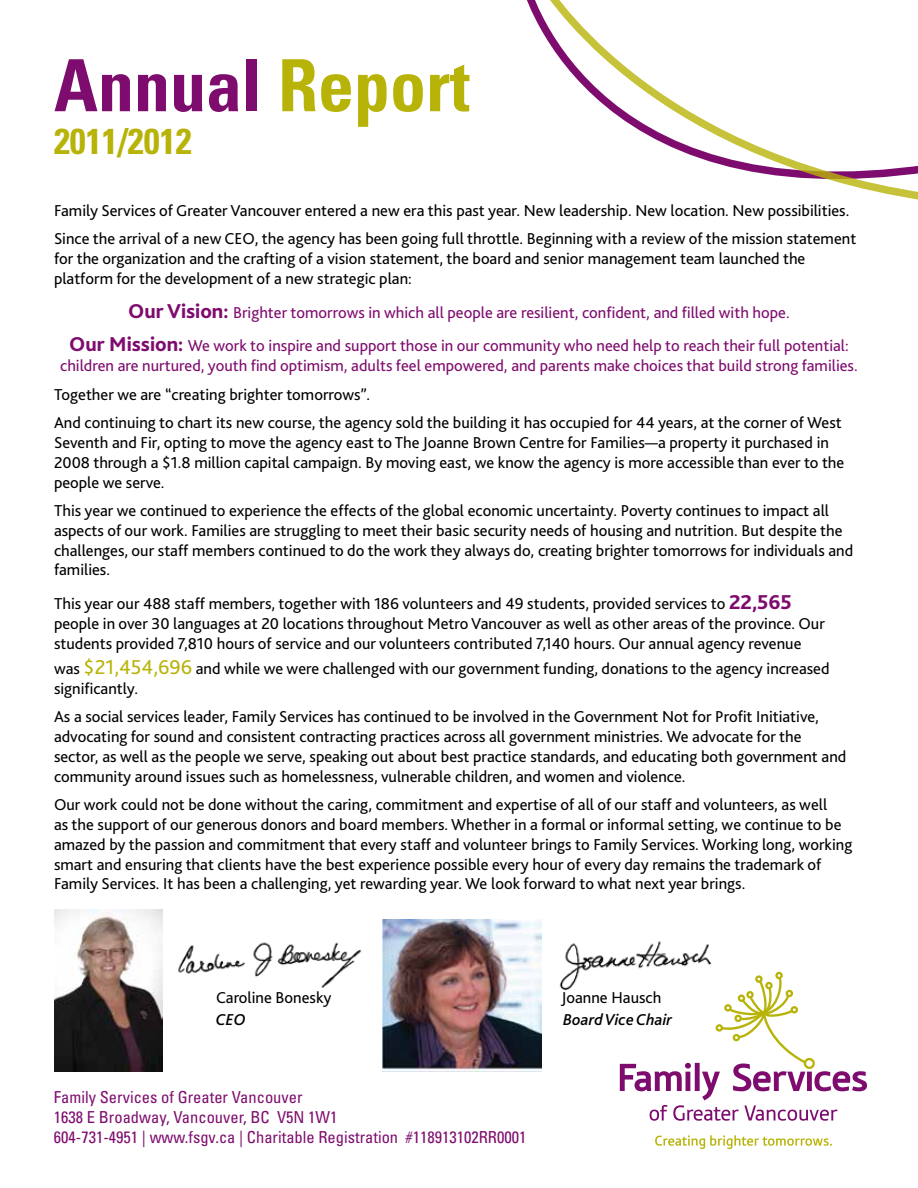
<style>
.page{position:relative;width:918px;height:1188px;background:#fff}
.page>*{position:absolute;margin:0;border:0;box-sizing:border-box;transform-origin:0 0}
.t1{font:700 condensed 72px "Univers";color:#7e0c6e}
.t2{font:700 condensed 36px "Univers";color:#b8b308}
.t3{font:16.5px/19.8px "Bliss 2";color:#000}
.t4{font:16.5px/33.9px "Bliss 2";color:#7e0c6e;text-align:center}
.t5{font:condensed 16.5px/19.8px "Univers";color:#7e0c6e}
.t6{font:italic 500 16.5px "Bliss 2";color:#000}
.s1{color:#b8b308}
.s2{font-weight:800;font-size:21px}
.s3{font-weight:800;font-size:21px;color:#7e0c6e}
.s4{font-size:21px;color:#b8b308}
</style>
<div class="page">
<svg style="left:536px;top:0;width:382px;height:200px"></svg>
<img style="left:383px;top:920px;width:158px;height:152px">
<img style="left:559px;top:941px;width:153px;height:50px">
<img style="left:54px;top:910px;width:108px;height:162px">
<img style="left:177px;top:942px;width:184px;height:46px">
<svg style="left:620px;top:972px;width:247px;height:149px"></svg>
<svg style="left:655px;top:1135px;width:177px;height:14px"></svg>
<h1 class="t1" style="left:54px;top:41px;width:418px">Annual <span class="s1">Report</span></h1>
<h2 class="t2" style="left:54px;top:120px;width:139px">2011/2012</h2>
<p class="t3" style="left:54px;top:196px;width:804px;line-height:28.5px">Family Services of Greater Vancouver entered a new era this past year. New leadership. New location. New possibilities.<br>Since the arrival of a new CEO, the agency has been going full throttle. Beginning with a review of the mission statement</p>
<p class="t3" style="left:54px;top:248px;width:753px">for the organization and the crafting of a vision statement, the board and senior management team launched the platform for the development of a new strategic plan:</p>
<p class="t4" style="left:69px;top:295px;width:781px"><span class="s2">Our Vision:</span> Brighter tomorrows in which all people are resilient, confident, and filled with hope.<br><span class="s2">Our Mission:</span> We work to inspire and support those in our community who need help to reach their full potential:</p>
<p class="t4" style="left:60px;top:348px;width:799px">children are nurtured, youth find optimism, adults feel empowered, and parents make choices that build strong families.</p>
<p class="t3" style="left:54px;top:380px;width:789px;line-height:28.5px">Together we are “creating brighter tomorrows”.<br>And continuing to chart its new course, the agency sold the building it has occupied for 44 years, at the corner of West</p>
<p class="t3" style="left:54px;top:432px;width:792px">Seventh and Fir, opting to move the agency east to The Joanne Brown Centre for Families—a property it purchased in<br>2008 through a $1.8 million capital campaign. By moving east, we know the agency is more accessible than ever to the people we serve.</p>
<p class="t3" style="left:54px;top:500px;width:801px">This year we continued to experience the effects of the global economic uncertainty. Poverty continues to impact all aspects of our work. Families are struggling to meet their basic security needs of housing and nutrition. But despite the challenges, our staff members continued to do the work they always do, creating brighter tomorrows for individuals and families.</p>
<p class="t3" style="left:54px;top:593px;width:772px">This year our 488 staff members, together with 186 volunteers and 49 students, provided services to <span class="s3">22,565 </span>people in over 30 languages at 20 locations throughout Metro Vancouver as well as other areas of the province. Our students provided 7,810 hours of service and our volunteers contributed 7,140 hours. Our annual agency revenue</p>
<p class="t3" style="left:54px;top:658px;width:777px">was <span class="s4">$21,454,696</span> and while we were challenged with our government funding, donations to the agency increased significantly.</p>
<p class="t3" style="left:54px;top:706px;width:794px">As a social services leader, Family Services has continued to be involved in the Government Not for Profit Initiative, advocating for sound and consistent contracting practices across all government ministries. We advocate for the sector, as well as the people we serve, speaking out about best practice standards, and educating both government and community around issues such as homelessness, vulnerable children, and women and violence.</p>
<p class="t3" style="left:54px;top:794px;width:800px">Our work could not be done without the caring, commitment and expertise of all of our staff and volunteers, as well<br>as the support of our generous donors and board members. Whether in a formal or informal setting, we continue to be amazed by the passion and commitment that every staff and volunteer brings to Family Services. Working long, working smart and ensuring that clients have the best experience possible every hour of every day remains the trademark of Family Services. It has been a challenging, yet rewarding year. We look forward to what next year brings.</p>
<p class="t3" style="left:216px;top:987px;width:117px">Caroline Bonesky</p>
<p class="t3" style="left:562px;top:987px;width:101px">Joanne Hausch</p>
<p class="t6" style="left:216px;top:1009px;width:31px">CEO</p>
<p class="t6" style="left:563px;top:1009px;width:111px">Board Vice Chair</p>
<p class="t5" style="left:54px;top:1087px;width:474px">Family Services of Greater Vancouver<br>1638 E Broadway, Vancouver, BC V5N 1W1<br>604-731-4951 | www.fsgv.ca | Charitable Registration #118913102RR0001</p>
</div>
